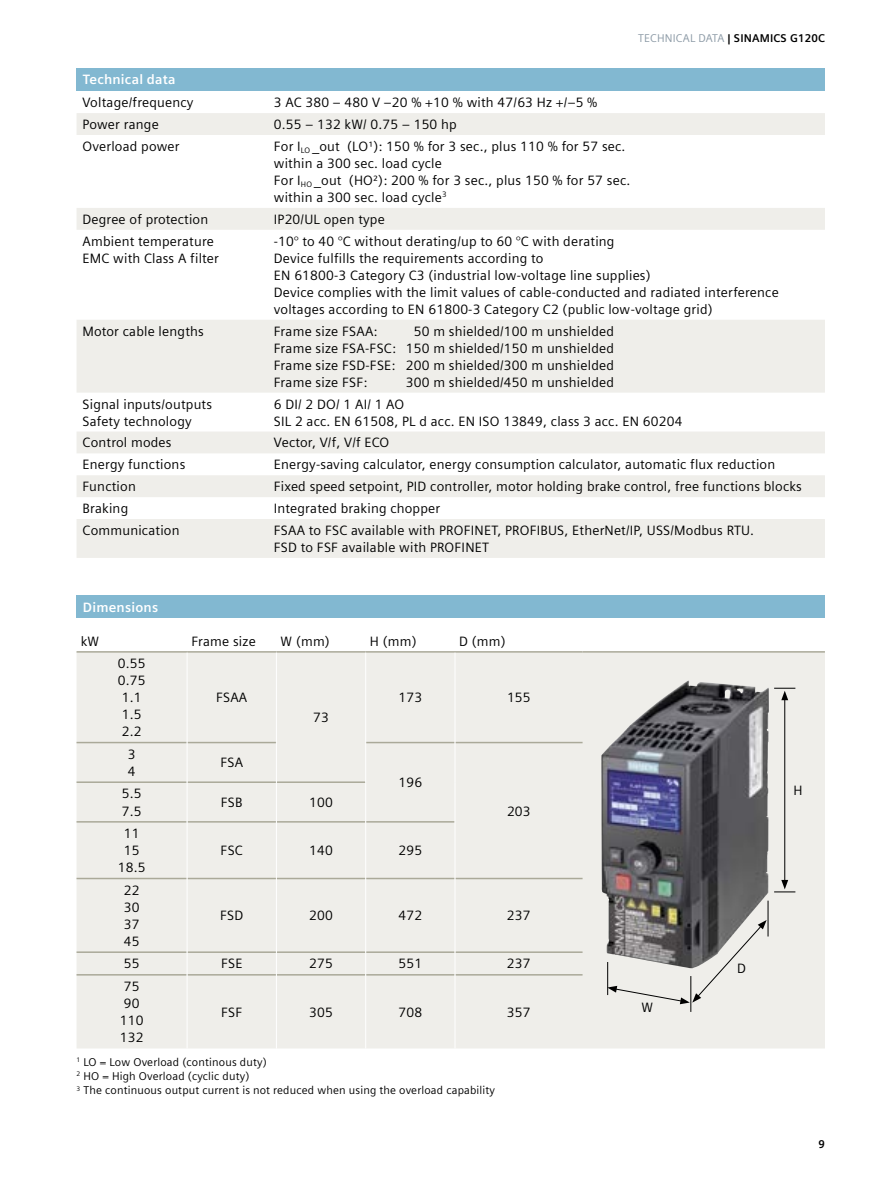
<style>
.page{position:relative;width:893px;height:1191px;background:#fff}
.page>*{position:absolute;margin:0;border:0;box-sizing:border-box;transform-origin:0 0}
.t1{font:13.5px/17px "Siemens Sans Global";letter-spacing:.015em;color:#000}
.t2{font:700 13.5px "Siemens Sans Global";letter-spacing:.015em;color:#fff}
.t3{font:11.25px/14.2px "Siemens Sans Global";letter-spacing:.015em;color:#000}
.t4{font:700 11.25px "Siemens Sans Global";letter-spacing:.015em;color:#000}
.s1{font-weight:400;color:#8c9aa6}
</style>
<div class="page">
<div style="left:77px;top:652px;width:748px;height:396px;background:#efeeea"></div>
<hr style="left:77px;top:742px;width:110px;height:1px;background:#aaa999">
<hr style="left:187px;top:742px;width:89px;height:1px;background:#aaa999">
<hr style="left:366px;top:742px;width:89px;height:1px;background:#aaa999">
<hr style="left:455px;top:742px;width:128px;height:1px;background:#aaa999">
<hr style="left:77px;top:651px;width:110px;height:1px;background:#aaa999">
<hr style="left:187px;top:651px;width:89px;height:1px;background:#aaa999">
<hr style="left:276px;top:651px;width:90px;height:1px;background:#aaa999">
<hr style="left:366px;top:651px;width:89px;height:1px;background:#aaa999">
<hr style="left:455px;top:651px;width:128px;height:1px;background:#aaa999">
<hr style="left:583px;top:651px;width:242px;height:1px;background:#aaa999">
<hr style="left:77px;top:781px;width:110px;height:2px;background:#aaa999">
<hr style="left:187px;top:781px;width:89px;height:2px;background:#aaa999">
<hr style="left:277px;top:781px;width:88px;height:2px;background:#aaa999">
<hr style="left:77px;top:821px;width:110px;height:1px;background:#aaa999">
<hr style="left:187px;top:821px;width:89px;height:1px;background:#aaa999">
<hr style="left:277px;top:821px;width:88px;height:1px;background:#aaa999">
<hr style="left:366px;top:821px;width:89px;height:1px;background:#aaa999">
<hr style="left:77px;top:877px;width:110px;height:2px;background:#aaa999">
<hr style="left:187px;top:877px;width:89px;height:2px;background:#aaa999">
<hr style="left:277px;top:877px;width:88px;height:2px;background:#aaa999">
<hr style="left:366px;top:877px;width:89px;height:2px;background:#aaa999">
<hr style="left:455px;top:877px;width:128px;height:2px;background:#aaa999">
<hr style="left:77px;top:951px;width:110px;height:2px;background:#aaa999">
<hr style="left:187px;top:951px;width:89px;height:2px;background:#aaa999">
<hr style="left:277px;top:951px;width:88px;height:2px;background:#aaa999">
<hr style="left:366px;top:951px;width:89px;height:2px;background:#aaa999">
<hr style="left:455px;top:951px;width:128px;height:2px;background:#aaa999">
<hr style="left:77px;top:974px;width:110px;height:1px;background:#aaa999">
<hr style="left:187px;top:974px;width:89px;height:1px;background:#aaa999">
<hr style="left:277px;top:974px;width:88px;height:1px;background:#aaa999">
<hr style="left:366px;top:974px;width:89px;height:1px;background:#aaa999">
<hr style="left:455px;top:974px;width:128px;height:1px;background:#aaa999">
<hr style="left:187px;top:652px;width:1px;height:90px;background:#fff">
<hr style="left:276px;top:652px;width:1px;height:90px;background:#fff">
<hr style="left:365px;top:652px;width:1px;height:90px;background:#fff">
<hr style="left:455px;top:652px;width:1px;height:90px;background:#fff">
<hr style="left:187px;top:742px;width:1px;height:40px;background:#fff">
<hr style="left:276px;top:742px;width:1px;height:40px;background:#fff">
<hr style="left:365px;top:742px;width:1px;height:40px;background:#fff">
<hr style="left:455px;top:742px;width:1px;height:40px;background:#fff">
<hr style="left:455px;top:782px;width:1px;height:40px;background:#fff">
<hr style="left:187px;top:782px;width:1px;height:40px;background:#fff">
<hr style="left:276px;top:782px;width:1px;height:40px;background:#fff">
<hr style="left:365px;top:782px;width:1px;height:40px;background:#fff">
<hr style="left:187px;top:822px;width:1px;height:56px;background:#fff">
<hr style="left:276px;top:822px;width:1px;height:56px;background:#fff">
<hr style="left:365px;top:822px;width:1px;height:56px;background:#fff">
<hr style="left:455px;top:822px;width:1px;height:56px;background:#fff">
<hr style="left:187px;top:878px;width:1px;height:74px;background:#fff">
<hr style="left:276px;top:878px;width:1px;height:74px;background:#fff">
<hr style="left:365px;top:878px;width:1px;height:74px;background:#fff">
<hr style="left:455px;top:878px;width:1px;height:74px;background:#fff">
<svg style="left:187px;top:952px;width:1px;height:22px"></svg>
<svg style="left:276px;top:952px;width:1px;height:22px"></svg>
<svg style="left:365px;top:952px;width:1px;height:22px"></svg>
<svg style="left:455px;top:952px;width:1px;height:22px"></svg>
<hr style="left:187px;top:974px;width:1px;height:74px;background:#fff">
<hr style="left:276px;top:974px;width:1px;height:74px;background:#fff">
<hr style="left:365px;top:974px;width:1px;height:74px;background:#fff">
<hr style="left:455px;top:974px;width:1px;height:74px;background:#fff">
<div style="left:77px;top:595px;width:748px;height:23px;background:#82b8d1"></div>
<div style="left:77px;top:68px;width:748px;height:23px;background:#82b8d1"></div>
<svg style="left:77px;top:113px;width:748px;height:445px"></svg>
<img style="left:601px;top:681px;width:168px;height:287px">
<hr style="left:768px;top:900px;width:1px;height:36px;background:#000">
<hr style="left:690px;top:976px;width:1px;height:36px;background:#000">
<hr style="left:784px;top:698px;width:1px;height:184px;background:#000">
<svg style="left:774px;top:688px;width:21px;height:12px"></svg>
<svg style="left:774px;top:880px;width:21px;height:12px"></svg>
<svg style="left:607px;top:920px;width:160px;height:84px"></svg>
<p class="t2" style="left:83px;top:72px;width:94px">Technical data</p>
<p class="t4" style="left:638px;top:32px;width:188px"><span class="s1">TECHNICAL DATA</span> | SINAMICS G120C</p>
<p class="t1" style="left:83px;top:94px;width:112px">Voltage/frequency</p>
<p class="t1" style="left:274px;top:94px;width:325px">3 AC 380 – 480 V –20 % +10 % with 47/63 Hz +/–5 %</p>
<p class="t1" style="left:83px;top:116px;width:78px">Power range</p>
<p class="t1" style="left:274px;top:116px;width:184px">0.55 – 132 kW/ 0.75 – 150 hp</p>
<p class="t1" style="left:83px;top:138px;width:98px">Overload power</p>
<p class="t1" style="left:274px;top:138px;width:358px">For I<sub>LO</sub> _out (LO¹): 150 % for 3 sec., plus 110 % for 57 sec. within a 300 sec. load cycle<br>For I<sub>HO</sub> _out (HO²): 200 % for 3 sec., plus 150 % for 57 sec. within a 300 sec. load cycle<sup>3</sup></p>
<p class="t1" style="left:83px;top:211px;width:127px">Degree of protection</p>
<p class="t1" style="left:274px;top:211px;width:112px">IP20/UL open type</p>
<p class="t1" style="left:83px;top:233px;width:138px">Ambient temperature<br>EMC with Class A filter</p>
<p class="t1" style="left:274px;top:233px;width:506px">-10° to 40 °C without derating/up to 60 °C with derating<br>Device fulfills the requirements according to<br>EN 61800-3 Category C3 (industrial low-voltage line supplies)<br>Device complies with the limit values of cable-conducted and radiated interference voltages according to EN 61800-3 Category C2 (public low-voltage grid)</p>
<p class="t1" style="left:83px;top:323px;width:123px">Motor cable lengths</p>
<p class="t1" style="left:274px;top:323px;width:105px">Frame size FSAA:</p>
<p class="t1" style="left:274px;top:323px;width:342px;text-align:justify;text-indent:140px">50 m shielded/100 m unshielded Frame size FSA-FSC: 150 m shielded/150 m unshielded Frame size FSD-FSE: 200 m shielded/300 m unshielded Frame size FSF:</p>
<p class="t1" style="left:406px;top:374px;width:210px">300 m shielded/450 m unshielded</p>
<p class="t1" style="left:83px;top:396px;width:131px">Signal inputs/outputs<br>Safety technology</p>
<p class="t1" style="left:274px;top:396px;width:410px">6 DI/ 2 DO/ 1 AI/ 1 AO<br>SIL 2 acc. EN 61508, PL d acc. EN ISO 13849, class 3 acc. EN 60204</p>
<p class="t1" style="left:83px;top:435px;width:91px">Control modes</p>
<p class="t1" style="left:274px;top:435px;width:117px">Vector, V/f, V/f ECO</p>
<p class="t1" style="left:83px;top:457px;width:104px">Energy functions</p>
<p class="t1" style="left:274px;top:457px;width:503px">Energy-saving calculator, energy consumption calculator, automatic flux reduction</p>
<p class="t1" style="left:83px;top:478px;width:55px">Function</p>
<p class="t1" style="left:274px;top:478px;width:530px">Fixed speed setpoint, PID controller, motor holding brake control, free functions blocks</p>
<p class="t1" style="left:83px;top:500px;width:47px">Braking</p>
<p class="t1" style="left:274px;top:500px;width:168px">Integrated braking chopper</p>
<p class="t1" style="left:83px;top:522px;width:99px">Communication</p>
<p class="t1" style="left:274px;top:522px;width:482px">FSAA to FSC available with PROFINET, PROFIBUS, EtherNet/IP, USS/Modbus RTU.<br>FSD to FSF available with PROFINET</p>
<p class="t2" style="left:83px;top:599px;width:77px">Dimensions</p>
<p class="t1" style="left:81px;top:633px;width:20px">kW</p>
<p class="t1" style="left:191px;top:633px;width:66px">Frame size</p>
<p class="t1" style="left:281px;top:633px;width:51px">W (mm)</p>
<p class="t1" style="left:370px;top:633px;width:48px">H (mm)</p>
<p class="t1" style="left:459px;top:633px;width:48px">D (mm)</p>
<p class="t1" style="left:118px;top:655px;width:29px">0.55<br>0.75<br>1.1<br>1.5<br>2.2</p>
<p class="t1" style="left:216px;top:689px;width:33px">FSAA</p>
<p class="t1" style="left:398px;top:689px;width:25px">173</p>
<p class="t1" style="left:507px;top:689px;width:25px">155</p>
<p class="t1" style="left:313px;top:709px;width:17px">73</p>
<p class="t1" style="left:128px;top:746px;width:9px">3<br>4</p>
<p class="t1" style="left:220px;top:754px;width:24px">FSA</p>
<p class="t1" style="left:398px;top:774px;width:25px">196</p>
<p class="t1" style="left:122px;top:786px;width:21px">5.5<br>7.5</p>
<p class="t1" style="left:221px;top:794px;width:23px">FSB</p>
<p class="t1" style="left:309px;top:794px;width:25px">100</p>
<p class="t1" style="left:118px;top:825px;width:29px;text-align:center">11<br>15<br>18.5</p>
<p class="t1" style="left:221px;top:842px;width:24px">FSC</p>
<p class="t1" style="left:309px;top:842px;width:25px">140</p>
<p class="t1" style="left:398px;top:842px;width:25px">295</p>
<p class="t1" style="left:507px;top:803px;width:25px">203</p>
<p class="t1" style="left:124px;top:882px;width:17px;text-align:justify">22<br>30<br>37<br>45</p>
<p class="t1" style="left:220px;top:907px;width:25px">FSD</p>
<p class="t1" style="left:309px;top:907px;width:25px">200</p>
<p class="t1" style="left:398px;top:907px;width:25px">472</p>
<p class="t1" style="left:507px;top:907px;width:25px">237</p>
<p class="t1" style="left:124px;top:956px;width:17px">55</p>
<p class="t1" style="left:221px;top:956px;width:23px">FSE</p>
<p class="t1" style="left:309px;top:956px;width:25px">275</p>
<p class="t1" style="left:398px;top:956px;width:25px">551</p>
<p class="t1" style="left:507px;top:956px;width:25px">237</p>
<p class="t1" style="left:120px;top:978px;width:25px">75<br>90<br>110<br>132</p>
<p class="t1" style="left:221px;top:1004px;width:23px">FSF</p>
<p class="t1" style="left:309px;top:1004px;width:25px">305</p>
<p class="t1" style="left:398px;top:1004px;width:25px">708</p>
<p class="t1" style="left:507px;top:1004px;width:25px">357</p>
<p class="t3" style="left:77px;top:1055px;width:420px"><sup>1</sup> LO = Low Overload (continous duty)<br><sup>2</sup> HO = High Overload (cyclic duty)<br><sup>3</sup> The continuous output current is not reduced when using the overload capability</p>
<p class="t1" style="left:641px;top:999px;width:13px">W</p>
<p class="t1" style="left:793px;top:782px;width:11px">H</p>
<p class="t1" style="left:737px;top:960px;width:10px">D</p>
<p class="t4" style="left:818px;top:1137px;width:8px">9</p>
</div>
